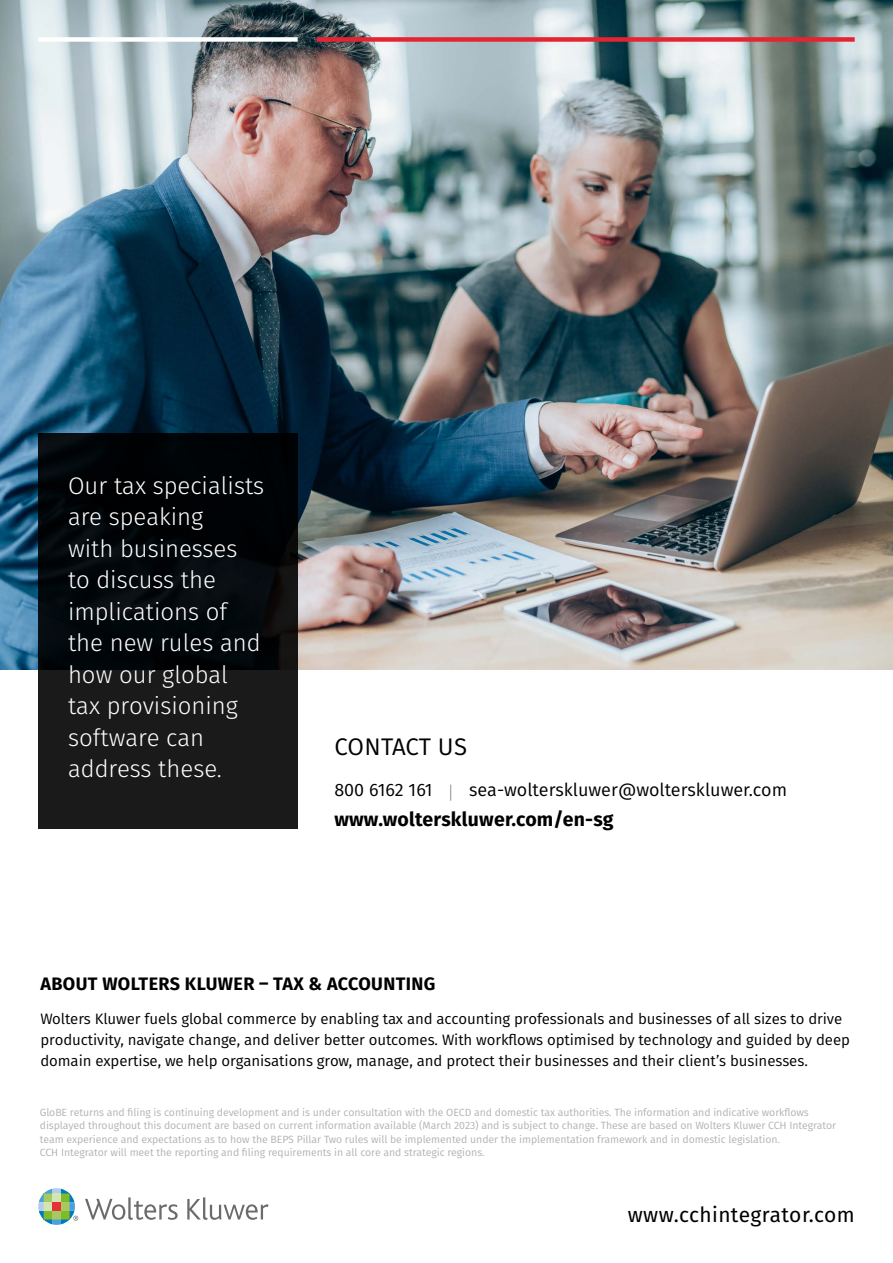
<style>
.page{position:relative;width:893px;height:1263px;background:#fff}
.page>*{position:absolute;margin:0;border:0;box-sizing:border-box;transform-origin:0 0}
.t1{font:300 24px/31.5px "Fira Sans";color:#fff}
.t2{font:24px "Fira Sans";letter-spacing:.01em;color:#000}
.t3{font:21px "Fira Sans";letter-spacing:.02em;color:#000}
.t4{font:700 19.5px "Fira Sans";letter-spacing:.01em;color:#000}
.t5{font:18px "Fira Sans";color:#000}
.t6{font:700 18px "Fira Sans";letter-spacing:.02em;color:#000}
.t7{font:15px/21px "Fira Sans";letter-spacing:-.005em;color:#000}
.t8{font:10.5px/13.5px "Fira Sans";letter-spacing:-.005em;color:#b3b2b2}
.s1{font-weight:100}
</style>
<div class="page">
<img style="left:0;top:0;width:893px;height:670px">
<svg style="left:85px;top:1197px;width:93px;height:23px"></svg>
<svg style="left:187px;top:1197px;width:82px;height:23px"></svg>
<svg style="left:38px;top:1188px;width:40px;height:37px"></svg>
<svg style="left:38px;top:434px;width:260px;height:395px;background:#0b0e10"></svg>
<div style="left:38px;top:37px;width:260px;height:5px;background:#fff"></div>
<div style="left:317px;top:37px;width:538px;height:5px;background:#e62330"></div>
<h1 class="t1" style="left:68px;top:469px;width:198px">Our tax specialists are speaking<br>with businesses to discuss the implications of the new rules and how our global tax provisioning software can address these.</h1>
<h1 class="t2" style="left:334px;top:729px;width:134px">CONTACT US</h1>
<h3 class="t5" style="left:334px;top:777px;width:454px">800 6162 161 <span class="s1">|</span> sea-wolterskluwer@wolterskluwer.com</h3>
<h3 class="t4" style="left:334px;top:803px;width:281px">www.wolterskluwer.com/en-sg</h3>
<h3 class="t6" style="left:40px;top:969px;width:396px">ABOUT WOLTERS KLUWER – TAX &amp; ACCOUNTING</h3>
<p class="t7" style="left:40px;top:1008px;width:811px">Wolters Kluwer fuels global commerce by enabling tax and accounting professionals and businesses of all sizes to drive productivity, navigate change, and deliver better outcomes. With workflows optimised by technology and guided by deep domain expertise, we help organisations grow, manage, and protect their businesses and their client’s businesses.</p>
<p class="t8" style="left:40px;top:1105px;width:798px">GloBE returns and filing is continuing development and is under consultation with the OECD and domestic tax authorities. The information and indicative workflows displayed throughout this document are based on current information available (March 2023) and is subject to change. These are based on Wolters Kluwer CCH Integrator team experience and expectations as to how the BEPS Pillar Two rules will be implemented under the implementation framework and in domestic legislation.<br>CCH Integrator will meet the reporting and filing requirements in all core and strategic regions.</p>
<h2 class="t3" style="left:628px;top:1199px;width:228px">www.cchintegrator.com</h2>
</div>
